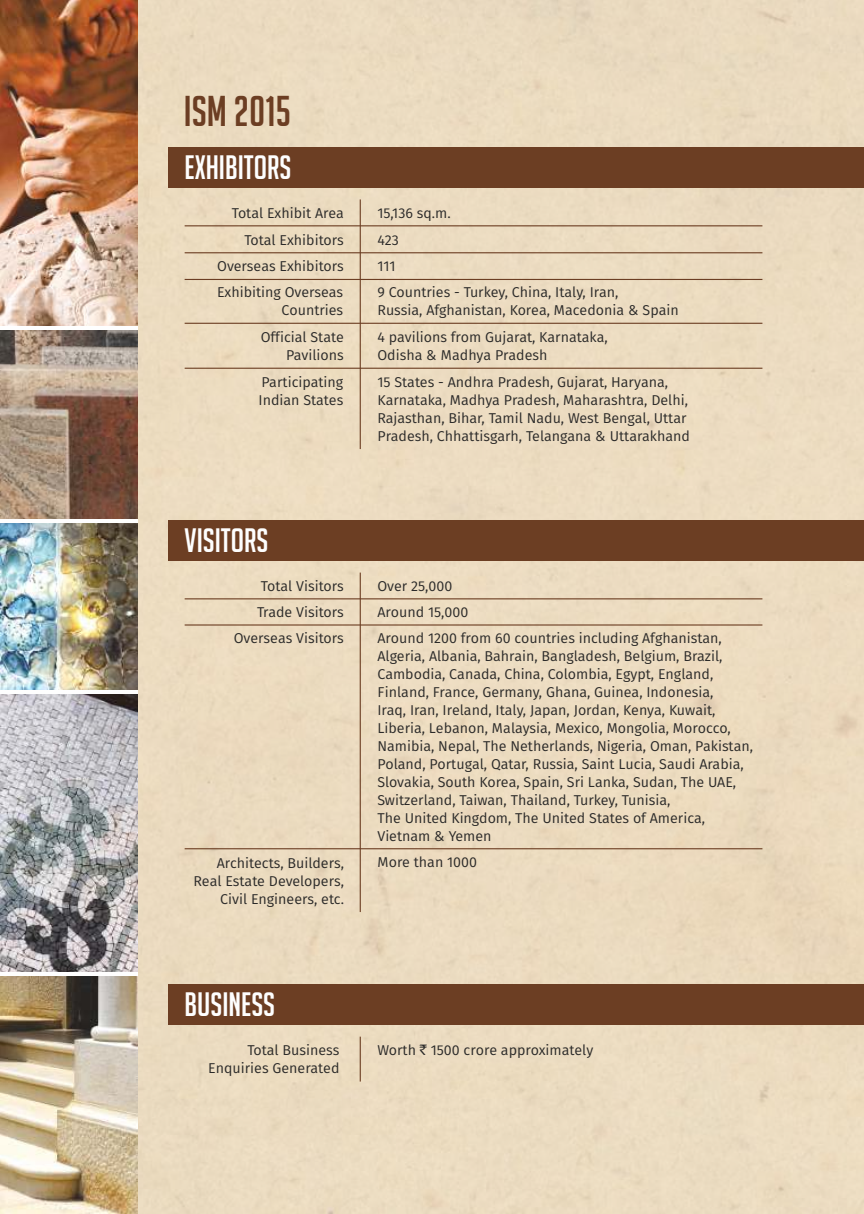
<style>
.page{position:relative;width:864px;height:1214px;background:#fff}
.page>*{position:absolute;margin:0;border:0;box-sizing:border-box;transform-origin:0 0}
.t1{font:42px "Big Noodle Titling";color:#6c3e23}
.t2{font:33px "Big Noodle Titling";color:#fefefe}
.t3{font:14.25px/18px "Fira Sans";color:#2b2a29;text-align:right}
.s1{font-family:"Rupee Foradian"}
</style>
<div class="page">
<div style="left:137px;top:0;width:727px;height:1214px;background:#ecdbc0"></div>
<div style="left:168px;top:147px;width:696px;height:40px;background:#6c3e23"></div>
<div style="left:168px;top:520px;width:696px;height:40px;background:#6c3e23"></div>
<div style="left:168px;top:984px;width:696px;height:40px;background:#6c3e23"></div>
<img style="left:0;top:523px;width:137px;height:691px">
<img style="left:0;top:0;width:137px;height:519px">
<hr style="left:0;top:326px;width:138px;height:3px;background:#fefefe">
<hr style="left:0;top:519px;width:138px;height:3px;background:#fefefe">
<hr style="left:0;top:690px;width:138px;height:4px;background:#fefefe">
<hr style="left:0;top:972px;width:138px;height:3px;background:#fefefe">
<hr style="left:185px;top:848px;width:577px;height:1px;background:#6c3e23">
<hr style="left:185px;top:624px;width:577px;height:1px;background:#6c3e23">
<hr style="left:185px;top:598px;width:577px;height:1px;background:#6c3e23">
<hr style="left:360px;top:572px;width:1px;height:340px;background:#6c3e23">
<hr style="left:185px;top:225px;width:577px;height:1px;background:#6c3e23">
<hr style="left:360px;top:199px;width:1px;height:250px;background:#6c3e23">
<hr style="left:185px;top:252px;width:577px;height:1px;background:#6c3e23">
<hr style="left:185px;top:279px;width:577px;height:1px;background:#6c3e23">
<hr style="left:185px;top:323px;width:577px;height:1px;background:#6c3e23">
<hr style="left:185px;top:368px;width:577px;height:1px;background:#6c3e23">
<hr style="left:360px;top:1036px;width:1px;height:45px;background:#6c3e23">
<h1 class="t1" style="left:184px;top:96px;width:109px">ISM 2015</h1>
<h2 class="t2" style="left:185px;top:155px;width:108px">EXHIBITORS</h2>
<p class="t3" style="left:217px;top:201px;width:128px;line-height:26.4px">Total Exhibit Area<br>Total Exhibitors<br>Overseas Exhibitors<br>Exhibiting Overseas</p>
<p class="t3" style="left:261px;top:298px;width:85px;line-height:26.8px">Countries<br>Official State</p>
<p class="t3" style="left:262px;top:343px;width:84px;line-height:26.5px">Pavilions<br>Participating</p>
<p class="t3" style="left:259px;top:391px;width:86px">Indian States</p>
<h2 class="t2" style="left:185px;top:528px;width:85px">VISITORS</h2>
<p class="t3" style="left:234px;top:574px;width:112px;line-height:26.1px">Total Visitors<br>Trade Visitors<br>Overseas Visitors</p>
<p class="t3" style="left:193px;top:854px;width:152px">Architects, Builders,<br>Real Estate Developers,<br>Civil Engineers, etc.</p>
<p class="t3" style="left:377px;top:201px;width:242px;line-height:26.4px;text-align:left">15,136 sq.m.<br>423<br>111<br>9 Countries - Turkey, China, Italy, Iran,</p>
<p class="t3" style="left:377px;top:298px;width:303px;line-height:26.7px;text-align:left">Russia, Afghanistan, Korea, Macedonia &amp; Spain<br>4 pavilions from Gujarat, Karnataka,</p>
<p class="t3" style="left:377px;top:347px;width:171px">Odisha &amp; Madhya Pradesh</p>
<p class="t3" style="left:377px;top:373px;width:314px;text-align:left">15 States - Andhra Pradesh, Gujarat, Haryana, Karnataka, Madhya Pradesh, Maharashtra, Delhi, Rajasthan, Bihar, Tamil Nadu, West Bengal, Uttar Pradesh, Chhattisgarh, Telangana &amp; Uttarakhand</p>
<p class="t3" style="left:377px;top:574px;width:346px;line-height:26px;text-align:left">Over 25,000<br>Around 15,000<br>Around 1200 from 60 countries including Afghanistan,</p>
<p class="t3" style="left:377px;top:648px;width:377px;text-align:left">Algeria, Albania, Bahrain, Bangladesh, Belgium, Brazil, Cambodia, Canada, China, Colombia, Egypt, England, Finland, France, Germany, Ghana, Guinea, Indonesia,<br>Iraq, Iran, Ireland, Italy, Japan, Jordan, Kenya, Kuwait, Liberia, Lebanon, Malaysia, Mexico, Mongolia, Morocco, Namibia, Nepal, The Netherlands, Nigeria, Oman, Pakistan, Poland, Portugal, Qatar, Russia, Saint Lucia, Saudi Arabia, Slovakia, South Korea, Spain, Sri Lanka, Sudan, The UAE, Switzerland, Taiwan, Thailand, Turkey, Tunisia,<br>The United Kingdom, The United States of America, Vietnam &amp; Yemen</p>
<p class="t3" style="left:377px;top:854px;width:101px">More than 1000</p>
<h2 class="t2" style="left:185px;top:992px;width:92px">BUSINESS</h2>
<p class="t3" style="left:208px;top:1042px;width:133px">Total Business<br>Enquiries Generated</p>
<p class="t3" style="left:377px;top:1042px;width:217px">Worth <span class="s1">`</span> 1500 crore approximately</p>
</div>
